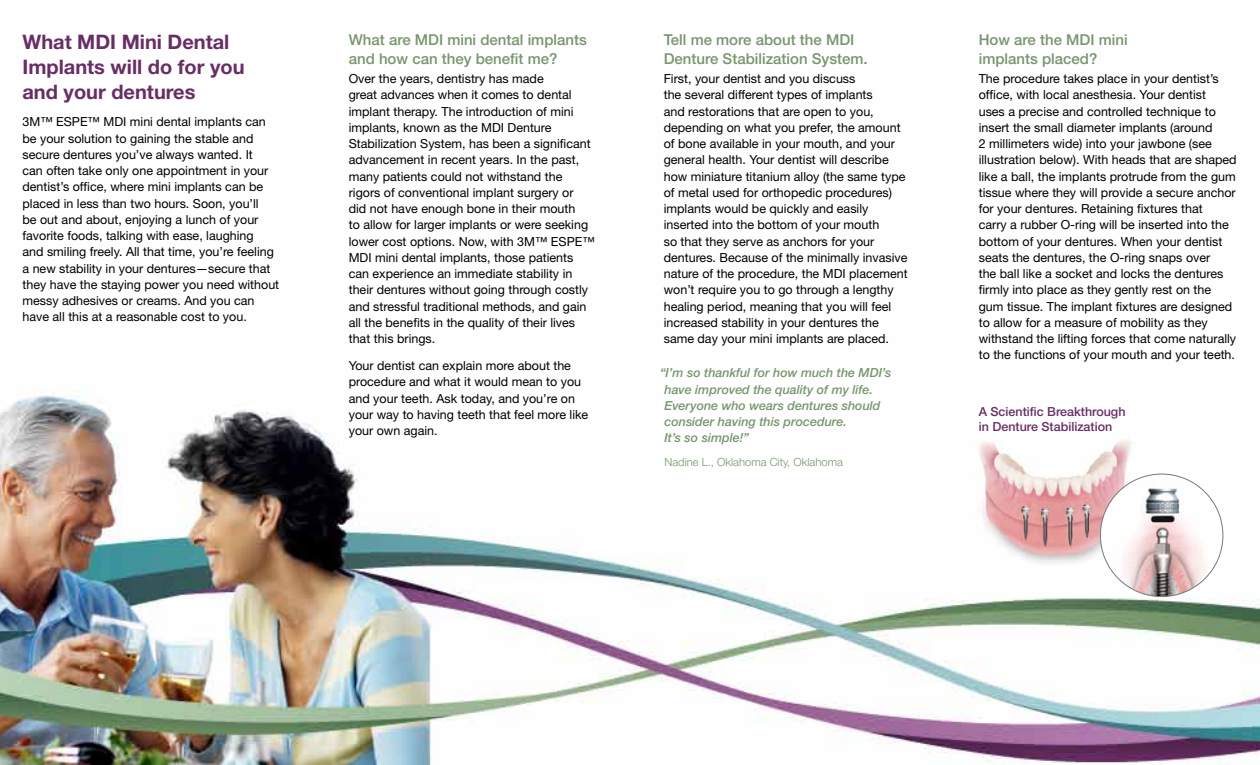
<style>
.page{position:relative;width:1260px;height:765px;background:#fff}
.page>*{position:absolute;margin:0;border:0;box-sizing:border-box;transform-origin:0 0}
.t1{font:700 20px/25px "Helvetica Neue";color:#682d65}
.t2{font:500 15px/18.8px "Helvetica Neue";color:#77966d}
.t3{font:12.5px/16.2px "Helvetica Neue";color:#000}
.t4{font:italic 500 12.5px/16.2px "Helvetica Neue";color:#77966d}
.t5{font:500 12.5px/15px "Helvetica Neue";color:#682d65}
.t6{font:300 11.25px "Helvetica Neue";color:#77966d}
</style>
<div class="page">
<img style="left:0;top:393px;width:1260px;height:372px">
<img style="left:976px;top:427px;width:159px;height:142px">
<div style="left:1100px;top:474px;width:123px;height:123px;background:#fff;border-radius:50%"></div>
<img style="left:1112px;top:475px;width:96px;height:122px">
<h1 class="t1" style="left:22px;top:29px;width:224px">What MDI Mini Dental<br>Implants will do for you and your dentures</h1>
<p class="t3" style="left:22px;top:114px;width:258px">3M™ ESPE™ MDI mini dental implants can be your solution to gaining the stable and secure dentures you’ve always wanted. It<br>can often take only one appointment in your dentist’s office, where mini implants can be placed in less than two hours. Soon, you’ll<br>be out and about, enjoying a lunch of your favorite foods, talking with ease, laughing<br>and smiling freely. All that time, you’re feeling a new stability in your dentures—secure that they have the staying power you need without messy adhesives or creams. And you can have all this at a reasonable cost to you.</p>
<p class="t2" style="left:349px;top:31px;width:240px">What are MDI mini dental implants and how can they benefit me?</p>
<p class="t3" style="left:349px;top:70px;width:248px">Over the years, dentistry has made<br>great advances when it comes to dental implant therapy. The introduction of mini implants, known as the MDI Denture Stabilization System, has been a significant advancement in recent years. In the past, many patients could not withstand the rigors of conventional implant surgery or<br>did not have enough bone in their mouth<br>to allow for larger implants or were seeking lower cost options. Now, with 3M™ ESPE™ MDI mini dental implants, those patients can experience an immediate stability in their dentures without going through costly and stressful traditional methods, and gain all the benefits in the quality of their lives that this brings.</p>
<p class="t3" style="left:349px;top:357px;width:241px">Your dentist can explain more about the procedure and what it would mean to you and your teeth. Ask today, and you’re on your way to having teeth that feel more like your own again.</p>
<p class="t2" style="left:664px;top:31px;width:205px">Tell me more about the MDI<br>Denture Stabilization System.</p>
<p class="t3" style="left:664px;top:70px;width:246px">First, your dentist and you discuss<br>the several different types of implants<br>and restorations that are open to you, depending on what you prefer, the amount of bone available in your mouth, and your general health. Your dentist will describe how miniature titanium alloy (the same type of metal used for orthopedic procedures) implants would be quickly and easily inserted into the bottom of your mouth<br>so that they serve as anchors for your dentures. Because of the minimally invasive nature of the procedure, the MDI placement won’t require you to go through a lengthy healing period, meaning that you will feel increased stability in your dentures the same day your mini implants are placed.</p>
<p class="t4" style="left:664px;top:365px;width:228px;text-indent:-4px">“I’m so thankful for how much the MDI’s have improved the quality of my life.<br>Everyone who wears dentures should consider having this procedure.<br>It’s so simple!”</p>
<p class="t6" style="left:664px;top:455px;width:180px">Nadine L., Oklahoma City, Oklahoma</p>
<p class="t2" style="left:979px;top:31px;width:150px">How are the MDI mini implants placed?</p>
<p class="t3" style="left:979px;top:70px;width:259px">The procedure takes place in your dentist’s office, with local anesthesia. Your dentist<br>uses a precise and controlled technique to insert the small diameter implants (around<br>2 millimeters wide) into your jawbone (see illustration below). With heads that are shaped like a ball, the implants protrude from the gum tissue where they will provide a secure anchor for your dentures. Retaining fixtures that<br>carry a rubber O-ring will be inserted into the bottom of your dentures. When your dentist seats the dentures, the O-ring snaps over<br>the ball like a socket and locks the dentures firmly into place as they gently rest on the gum tissue. The implant fixtures are designed to allow for a measure of mobility as they withstand the lifting forces that come naturally to the functions of your mouth and your teeth.</p>
<p class="t5" style="left:979px;top:404px;width:148px">A Scientific Breakthrough in Denture Stabilization</p>
</div>
